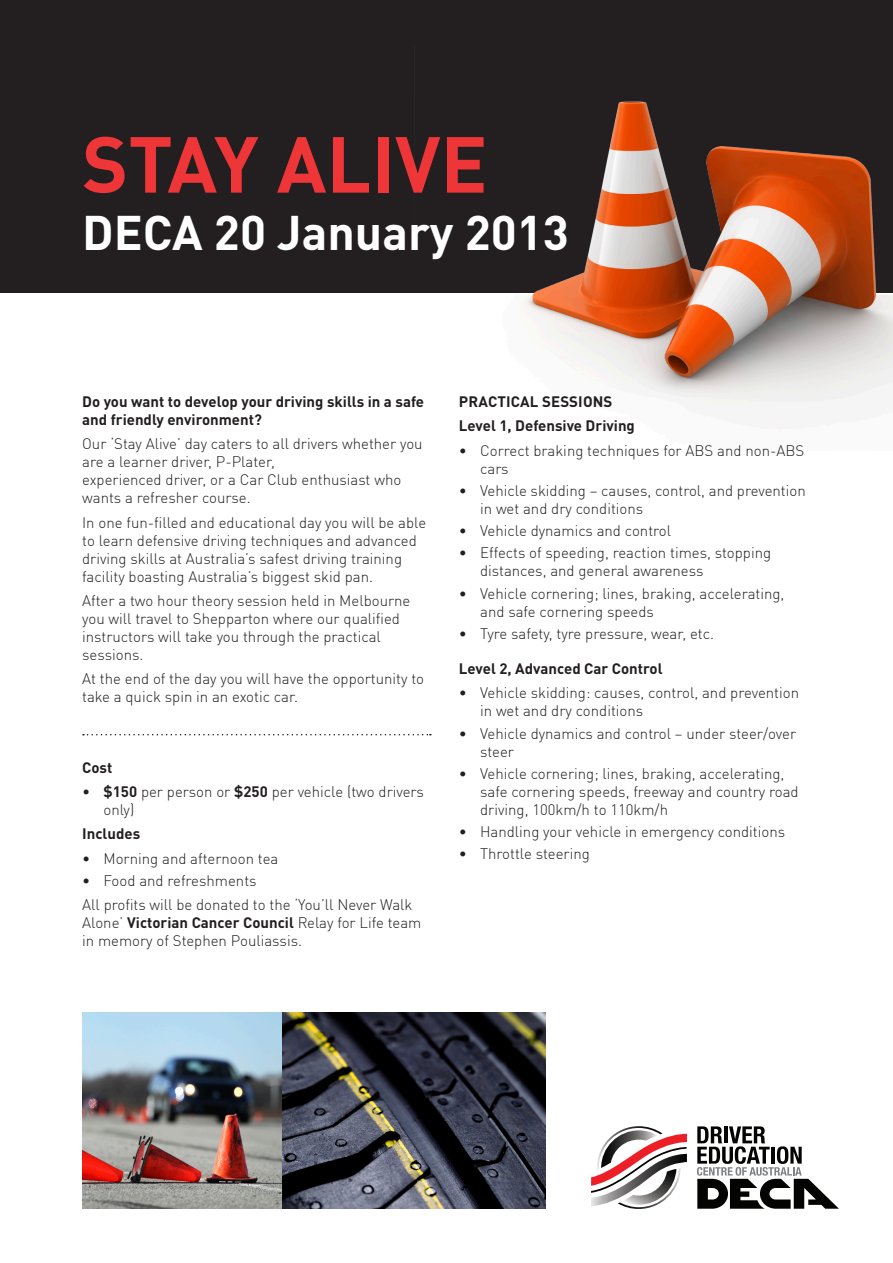
<style>
.page{position:relative;width:893px;height:1263px;background:#fff}
.page>*{position:absolute;margin:0;border:0;box-sizing:border-box;transform-origin:0 0}
.t1{font:700 78px "DIN Pro";color:#ee3638}
.t2{font:700 48px "DIN Pro";color:#fff}
.t3{font:300 15px/18px "DIN Offc Pro";color:#231f20}
.t4{font:700 15px/18px "DIN Pro";color:#231f20}
.s1{font-family:"DIN Pro";font-weight:700}
</style>
<div class="page">
<div style="left:0;top:0;width:893px;height:293px;background:#231f20"></div>
<svg style="left:697px;top:1126px;width:142px;height:83px"></svg>
<svg style="left:591px;top:1126px;width:96px;height:83px"></svg>
<img style="left:525px;top:101px;width:368px;height:306px">
<svg style="left:83px;top:734px;width:348px;height:1px"></svg>
<img style="left:82px;top:1012px;width:463px;height:197px">
<p class="t1" style="left:82px;top:99px;width:407px">STAY ALIVE</p>
<p class="t2" style="left:82px;top:193px;width:488px">DECA 20 January 2013</p>
<p class="t4" style="left:82px;top:391px;width:343px">Do you want to develop your driving skills in a safe and friendly environment?</p>
<p class="t3" style="left:82px;top:434px;width:342px">Our ‘Stay Alive’ day caters to all drivers whether you are a learner driver, P-Plater,<br>experienced driver, or a Car Club enthusiast who wants a refresher course.</p>
<p class="t3" style="left:82px;top:512px;width:345px">In one fun-filled and educational day you will be able to learn defensive driving techniques and advanced driving skills at Australia’s safest driving training facility boasting Australia’s biggest skid pan.</p>
<p class="t3" style="left:82px;top:590px;width:330px">After a two hour theory session held in Melbourne you will travel to Shepparton where our qualified instructors will take you through the practical sessions.</p>
<p class="t3" style="left:82px;top:669px;width:343px">At the end of the day you will have the opportunity to take a quick spin in an exotic car.</p>
<p class="t4" style="left:82px;top:756px;width:32px">Cost</p>
<p class="t3" style="left:103px;top:781px;width:322px;text-indent:-21px">• <span class="s1">$150</span> per person or <span class="s1">$250</span> per vehicle (two drivers only)</p>
<p class="t4" style="left:82px;top:823px;width:59px">Includes</p>
<p class="t3" style="left:82px;top:848px;width:198px">• Morning and afternoon tea</p>
<p class="t3" style="left:82px;top:870px;width:176px">• Food and refreshments</p>
<p class="t3" style="left:82px;top:894px;width:341px">All profits will be donated to the ‘You’ll Never Walk<br>Alone’ <span class="s1">Victorian Cancer Council</span> Relay for Life team in memory of Stephen Pouliassis.</p>
<p class="t4" style="left:459px;top:391px;width:155px">PRACTICAL SESSIONS</p>
<p class="t4" style="left:459px;top:415px;width:178px">Level 1, Defensive Driving</p>
<p class="t3" style="left:480px;top:440px;width:326px;text-indent:-21px">• Correct braking techniques for ABS and non-ABS cars</p>
<p class="t3" style="left:480px;top:480px;width:327px;text-indent:-21px">• Vehicle skidding – causes, control, and prevention in wet and dry conditions</p>
<p class="t3" style="left:459px;top:520px;width:214px">• Vehicle dynamics and control</p>
<p class="t3" style="left:480px;top:543px;width:292px;text-indent:-21px">• Effects of speeding, reaction times, stopping distances, and general awareness</p>
<p class="t3" style="left:480px;top:583px;width:306px;text-indent:-21px">• Vehicle cornering; lines, braking, accelerating, and safe cornering speeds</p>
<p class="t3" style="left:459px;top:623px;width:257px">• Tyre safety, tyre pressure, wear, etc.</p>
<p class="t4" style="left:459px;top:658px;width:205px">Level 2, Advanced Car Control</p>
<p class="t3" style="left:480px;top:683px;width:320px;text-indent:-21px">• Vehicle skidding: causes, control, and prevention in wet and dry conditions</p>
<p class="t3" style="left:480px;top:723px;width:317px;text-indent:-21px">• Vehicle dynamics and control – under steer/over steer</p>
<p class="t3" style="left:480px;top:763px;width:320px;text-indent:-21px">• Vehicle cornering; lines, braking, accelerating, safe cornering speeds, freeway and country road driving, 100km/h to 110km/h</p>
<p class="t3" style="left:459px;top:821px;width:328px">• Handling your vehicle in emergency conditions</p>
<p class="t3" style="left:459px;top:844px;width:132px">• Throttle steering</p>
</div>
